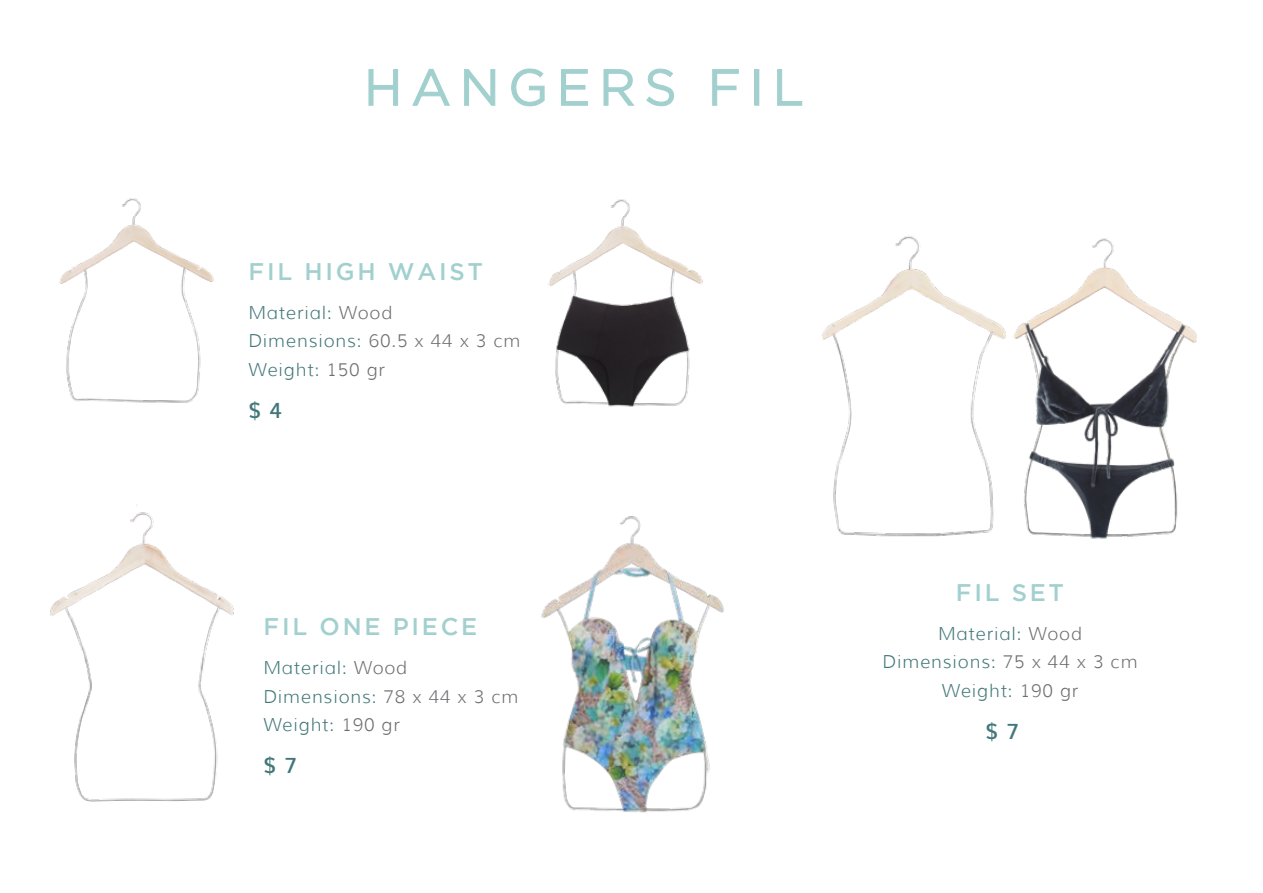
<style>
.page{position:relative;width:1263px;height:893px;background:#fff}
.page>*{position:absolute;margin:0;border:0;box-sizing:border-box;transform-origin:0 0}
.t1{font:51px "Gotham";letter-spacing:.165em;color:#a2d0cf}
.t2{font:500 24px "Gotham";letter-spacing:.115em;color:#a2d0cf}
.t3{font:600 21px "Muli";color:#427779}
.t4{font:300 18px/28.5px "Muli";letter-spacing:.05em;color:#427779}
.s1{color:#6d6e71}
</style>
<div class="page">
<img style="left:59px;top:198px;width:155px;height:205px">
<img style="left:50px;top:505px;width:184px;height:297px">
<img style="left:541px;top:516px;width:183px;height:297px">
<img style="left:822px;top:236px;width:168px;height:301px">
<img style="left:990px;top:238px;width:207px;height:301px">
<img style="left:548px;top:199px;width:155px;height:208px">
<svg style="left:368px;top:69px;width:30px;height:37px"></svg>
<svg style="left:412px;top:69px;width:38px;height:37px"></svg>
<svg style="left:464px;top:69px;width:31px;height:37px"></svg>
<svg style="left:511px;top:68px;width:34px;height:39px"></svg>
<svg style="left:561px;top:69px;width:27px;height:37px"></svg>
<svg style="left:603px;top:69px;width:32px;height:37px"></svg>
<svg style="left:646px;top:68px;width:28px;height:38px"></svg>
<svg style="left:712px;top:69px;width:27px;height:37px"></svg>
<div style="left:754px;top:69px;width:5px;height:37px;border:1px solid #a2d0cf"></div>
<svg style="left:777px;top:69px;width:25px;height:37px"></svg>
<h1 class="t1" style="left:364px;top:68px;width:442px">HANGERS FIL</h1>
<h2 class="t2" style="left:249px;top:263px;width:236px">FIL HIGH WAIST</h2>
<p class="t4" style="left:248px;top:298px;width:273px">Material: <span class="s1">Wood<br></span>Dimensions: <span class="s1">60.5 x 44 x 3 cm<br></span>Weight: <span class="s1">150 gr</span></p>
<p class="t3" style="left:248px;top:393px;width:35px">$ 4</p>
<h2 class="t2" style="left:264px;top:618px;width:215px">FIL ONE PIECE</h2>
<p class="t4" style="left:263px;top:654px;width:256px">Material: <span class="s1">Wood<br></span>Dimensions: <span class="s1">78 x 44 x 3 cm<br></span>Weight: <span class="s1">190 gr</span></p>
<p class="t3" style="left:263px;top:748px;width:35px">$ 7</p>
<h2 class="t2" style="left:956px;top:584px;width:110px">FIL SET</h2>
<p class="t4" style="left:883px;top:619px;width:256px;text-align:center">Material: <span class="s1">Wood<br></span>Dimensions: <span class="s1">75 x 44 x 3 cm<br></span>Weight: <span class="s1">190 gr</span></p>
<p class="t3" style="left:985px;top:714px;width:35px">$ 7</p>
</div>
